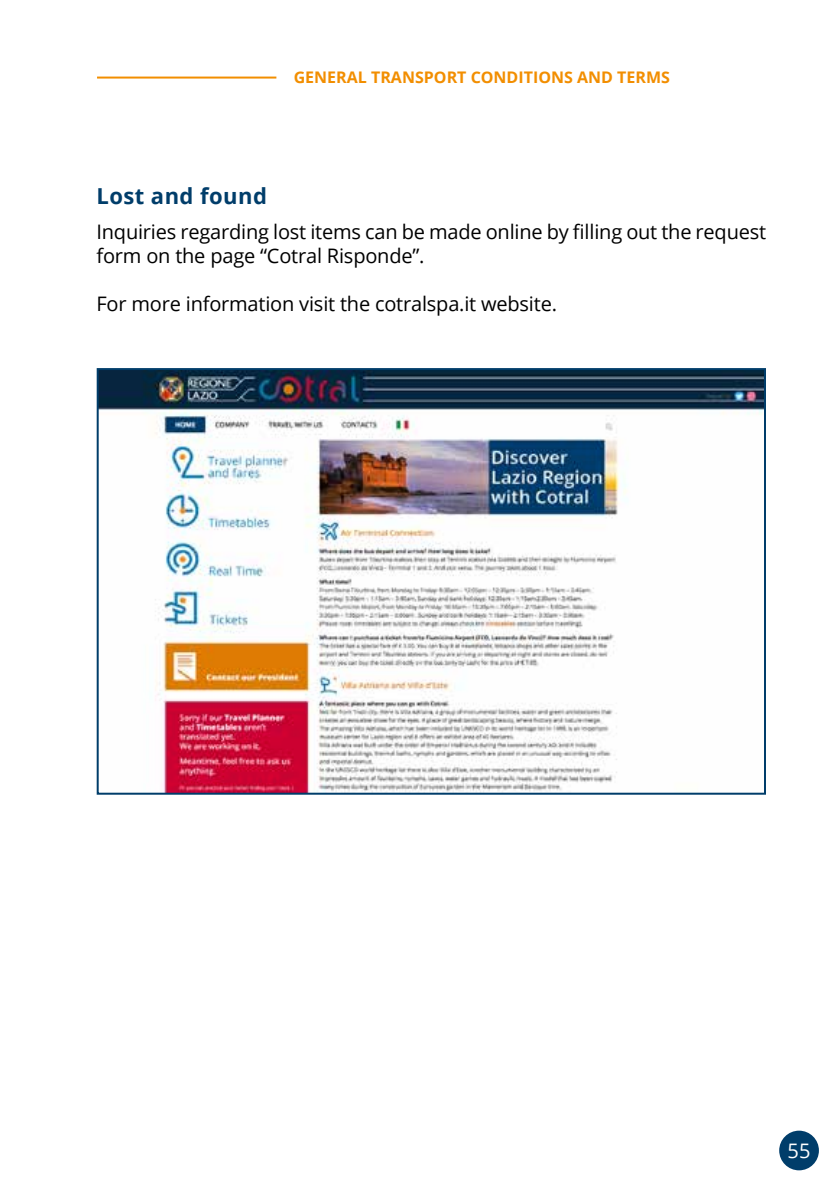
<style>
.page{position:relative;width:840px;height:1191px;background:#fff}
.page>*{position:absolute;margin:0;border:0;box-sizing:border-box;transform-origin:0 0}
.t1{font:700 22px "Open Sans";letter-spacing:.02em;color:#003d6a}
.t2{font:20px/24px "Open Sans";letter-spacing:-.01em;color:#000}
.t3{font:20px "Open Sans";color:#fff}
.t4{font:700 16px "Open Sans";color:#f28e00}
</style>
<div class="page">
<div style="left:778px;top:1130px;width:40px;height:40px;background:#003d6a;border-radius:50%"></div>
<img style="left:100px;top:371px;width:662px;height:420px">
<div style="left:97px;top:368px;width:668px;height:426px;border:2px solid #003d6a"></div>
<hr style="left:97px;top:77px;width:179px;height:2px;background:#f28e00">
<p class="t4" style="left:293px;top:65px;width:377px">GENERAL TRANSPORT CONDITIONS AND TERMS</p>
<p class="t1" style="left:96px;top:180px;width:172px">Lost and found</p>
<p class="t2" style="left:96px;top:219px;width:671px">Inquiries regarding lost items can be made online by filling out the request form on the page “Cotral Risponde”.</p>
<p class="t2" style="left:96px;top:291px;width:462px">For more information visit the cotralspa.it website.</p>
<p class="t3" style="left:787px;top:1137px;width:24px">55</p>
</div>
